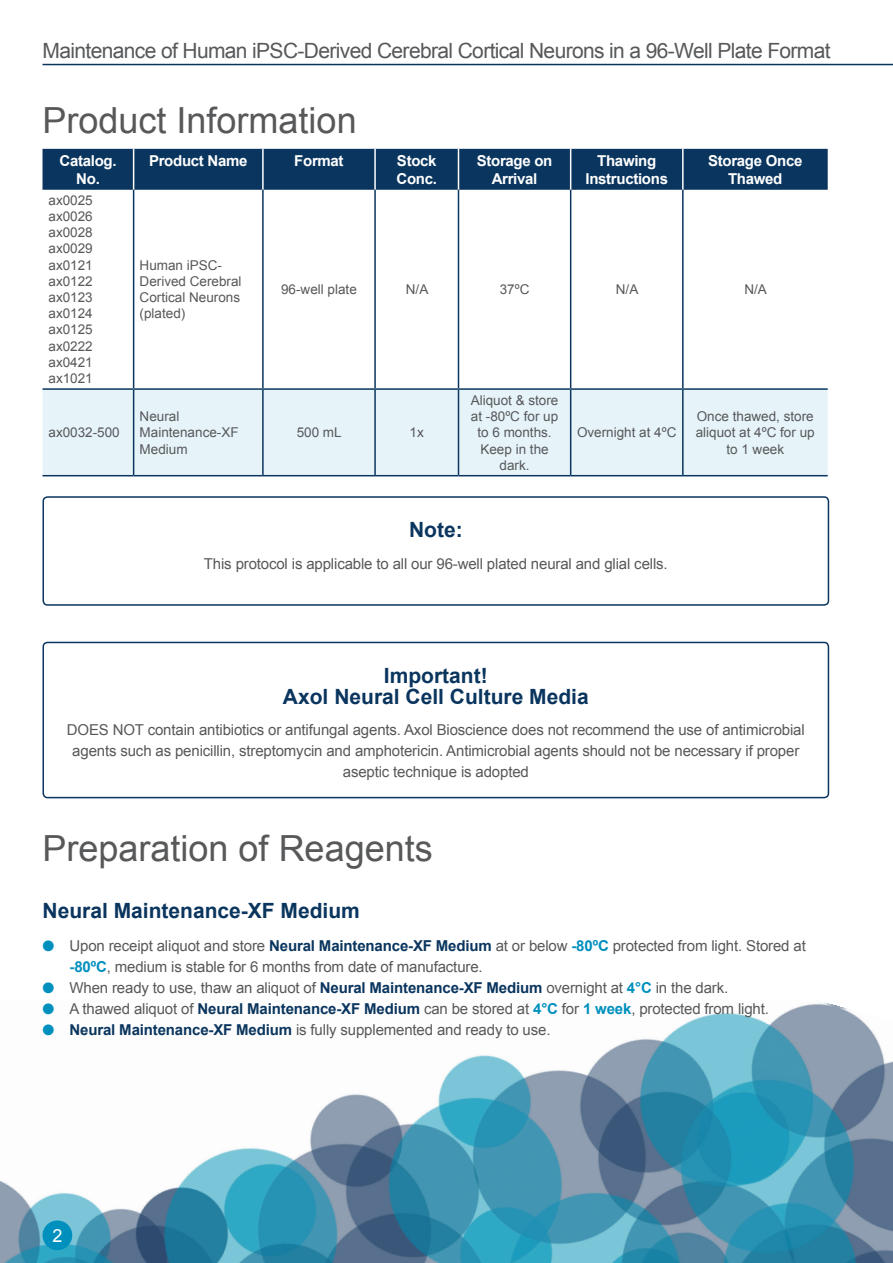
<style>
.page{position:relative;width:893px;height:1263px;background:#fff}
.page>*{position:absolute;margin:0;border:0;box-sizing:border-box;transform-origin:0 0}
.t1{font:36px "Arial";color:#57585a}
.t2{font:21px "Arial";letter-spacing:-.03em;color:#57585a}
.t3{font:700 21px/21px "Arial";color:#0a355e;text-align:center}
.t4{font:18px "Arial";color:#fff}
.t5{font:15px/21px "Arial";letter-spacing:-.01em;color:#57585a}
.t6{font:700 15px/18px "Arial";letter-spacing:-.02em;color:#fff;text-align:center}
.t7{font:13.5px/16.2px "Arial";color:#57585a}
.s1{color:#0090be}
.s2{font-weight:700;color:#0a355e}
.s3{font-weight:700;color:#0090be}
</style>
<div class="page">
<hr style="left:43px;top:64px;width:850px;height:1px;background:#0a355e">
<img style="left:0;top:1002px;width:893px;height:261px">
<div style="left:43px;top:1220px;width:29px;height:30px;background:#0090be;border-radius:50%"></div>
<div style="left:43px;top:149px;width:785px;height:41px;background:#0a355e"></div>
<div style="left:43px;top:390px;width:785px;height:85px;background:#e6f4f9"></div>
<hr style="left:133px;top:149px;width:1px;height:41px;background:#fff">
<hr style="left:262px;top:149px;width:2px;height:41px;background:#fff">
<hr style="left:374px;top:149px;width:2px;height:41px;background:#fff">
<hr style="left:458px;top:149px;width:1px;height:41px;background:#fff">
<hr style="left:570px;top:149px;width:1px;height:41px;background:#fff">
<hr style="left:682px;top:149px;width:2px;height:41px;background:#fff">
<hr style="left:43px;top:388px;width:91px;height:2px;background:#0a355e">
<hr style="left:134px;top:388px;width:129px;height:2px;background:#0a355e">
<hr style="left:263px;top:388px;width:112px;height:2px;background:#0a355e">
<hr style="left:375px;top:388px;width:83px;height:2px;background:#0a355e">
<hr style="left:458px;top:388px;width:113px;height:2px;background:#0a355e">
<hr style="left:571px;top:388px;width:112px;height:2px;background:#0a355e">
<hr style="left:683px;top:388px;width:145px;height:2px;background:#0a355e">
<hr style="left:43px;top:475px;width:91px;height:1px;background:#0a355e">
<hr style="left:134px;top:475px;width:129px;height:1px;background:#0a355e">
<hr style="left:263px;top:475px;width:112px;height:1px;background:#0a355e">
<hr style="left:375px;top:475px;width:83px;height:1px;background:#0a355e">
<hr style="left:458px;top:475px;width:113px;height:1px;background:#0a355e">
<hr style="left:571px;top:475px;width:112px;height:1px;background:#0a355e">
<hr style="left:683px;top:475px;width:145px;height:1px;background:#0a355e">
<hr style="left:133px;top:190px;width:1px;height:198px;background:#0a355e">
<hr style="left:262px;top:190px;width:2px;height:198px;background:#0a355e">
<hr style="left:374px;top:190px;width:2px;height:198px;background:#0a355e">
<hr style="left:458px;top:190px;width:1px;height:198px;background:#0a355e">
<hr style="left:570px;top:190px;width:1px;height:198px;background:#0a355e">
<hr style="left:682px;top:190px;width:2px;height:198px;background:#0a355e">
<hr style="left:133px;top:390px;width:1px;height:85px;background:#0a355e">
<hr style="left:262px;top:390px;width:2px;height:85px;background:#0a355e">
<hr style="left:374px;top:390px;width:2px;height:85px;background:#0a355e">
<hr style="left:458px;top:390px;width:1px;height:85px;background:#0a355e">
<hr style="left:570px;top:390px;width:1px;height:85px;background:#0a355e">
<hr style="left:682px;top:390px;width:2px;height:85px;background:#0a355e">
<div style="left:43px;top:642px;width:786px;height:156px;border:2px solid #0a355e;border-radius:4px"></div>
<div style="left:43px;top:496px;width:786px;height:110px;border:2px solid #0a355e;border-radius:4px"></div>
<h2 class="t2" style="left:43px;top:37px;width:790px">Maintenance of Human iPSC-Derived Cerebral Cortical Neurons in a 96-Well Plate Format</h2>
<h1 class="t1" style="left:43px;top:96px;width:316px">Product Information</h1>
<p class="t6" style="left:60px;top:152px;width:59px">Catalog.<br>No.</p>
<p class="t6" style="left:149px;top:152px;width:100px">Product Name</p>
<p class="t6" style="left:294px;top:152px;width:51px">Format</p>
<p class="t6" style="left:397px;top:152px;width:42px;text-align:left">Stock<br>Conc.</p>
<p class="t6" style="left:477px;top:152px;width:77px">Storage on<br>Arrival</p>
<p class="t6" style="left:585px;top:152px;width:84px">Thawing<br>Instructions</p>
<p class="t6" style="left:708px;top:152px;width:96px">Storage Once<br>Thawed</p>
<p class="t7" style="left:49px;top:192px;width:46px;text-align:justify">ax0025 ax0026 ax0028 ax0029 ax0121 ax0122 ax0123 ax0124 ax0125 ax0222 ax0421 ax1021</p>
<p class="t7" style="left:140px;top:257px;width:104px">Human iPSC-<br>Derived Cerebral<br>Cortical Neurons (plated)</p>
<p class="t7" style="left:281px;top:281px;width:77px">96-well plate</p>
<p class="t7" style="left:406px;top:281px;width:24px">N/A</p>
<p class="t7" style="left:500px;top:281px;width:31px">37ºC</p>
<p class="t7" style="left:616px;top:281px;width:24px">N/A</p>
<p class="t7" style="left:744px;top:281px;width:24px">N/A</p>
<p class="t7" style="left:49px;top:425px;width:73px">ax0032-500</p>
<p class="t7" style="left:140px;top:408px;width:101px">Neural<br>Maintenance-XF<br>Medium</p>
<p class="t7" style="left:297px;top:425px;width:47px">500 mL</p>
<p class="t7" style="left:410px;top:425px;width:16px">1x</p>
<p class="t7" style="left:471px;top:392px;width:89px;text-align:center">Aliquot &amp; store at -80ºC for up to 6 months.<br>Keep in the dark.</p>
<p class="t7" style="left:577px;top:425px;width:101px">Overnight at 4ºC</p>
<p class="t7" style="left:696px;top:408px;width:120px;text-align:center">Once thawed, store aliquot at 4ºC for up to 1 week</p>
<h2 class="t3" style="left:409px;top:520px;width:55px">Note:</h2>
<p class="t5" style="left:204px;top:553px;width:465px">This protocol is applicable to all our 96-well plated neural and glial cells.</p>
<h2 class="t3" style="left:283px;top:666px;width:307px">Important!<br>Axol Neural Cell Culture Media</h2>
<p class="t5" style="left:67px;top:720px;width:739px;text-align:center">DOES NOT contain antibiotics or antifungal agents. Axol Bioscience does not recommend the use of antimicrobial agents such as penicillin, streptomycin and amphotericin. Antimicrobial agents should not be necessary if proper aseptic technique is adopted</p>
<h1 class="t1" style="left:43px;top:824px;width:392px">Preparation of Reagents</h1>
<h2 class="t3" style="left:43px;top:901px;width:319px">Neural Maintenance-XF Medium</h2>
<p class="t5" style="left:70px;top:935px;width:738px;text-indent:-27px"><span class="s1">●</span> Upon receipt aliquot and store <span class="s2">Neural Maintenance-XF Medium</span> at or below <span class="s3">-80ºC</span> protected from light. Stored at <span class="s3">-80ºC</span>, medium is stable for 6 months from date of manufacture.</p>
<p class="t5" style="left:43px;top:977px;width:687px"><span class="s1">●</span> When ready to use, thaw an aliquot of <span class="s2">Neural Maintenance-XF Medium</span> overnight at <span class="s3">4°C</span> in the dark.</p>
<p class="t5" style="left:43px;top:998px;width:728px"><span class="s1">●</span> A thawed aliquot of <span class="s2">Neural Maintenance-XF Medium</span> can be stored at <span class="s3">4°C</span> for <span class="s3">1 week</span>, protected from light.</p>
<p class="t5" style="left:43px;top:1019px;width:509px"><span class="s1">●</span> <span class="s2">Neural Maintenance-XF Medium</span> is fully supplemented and ready to use.</p>
<p class="t4" style="left:52px;top:1224px;width:12px">2</p>
</div>
